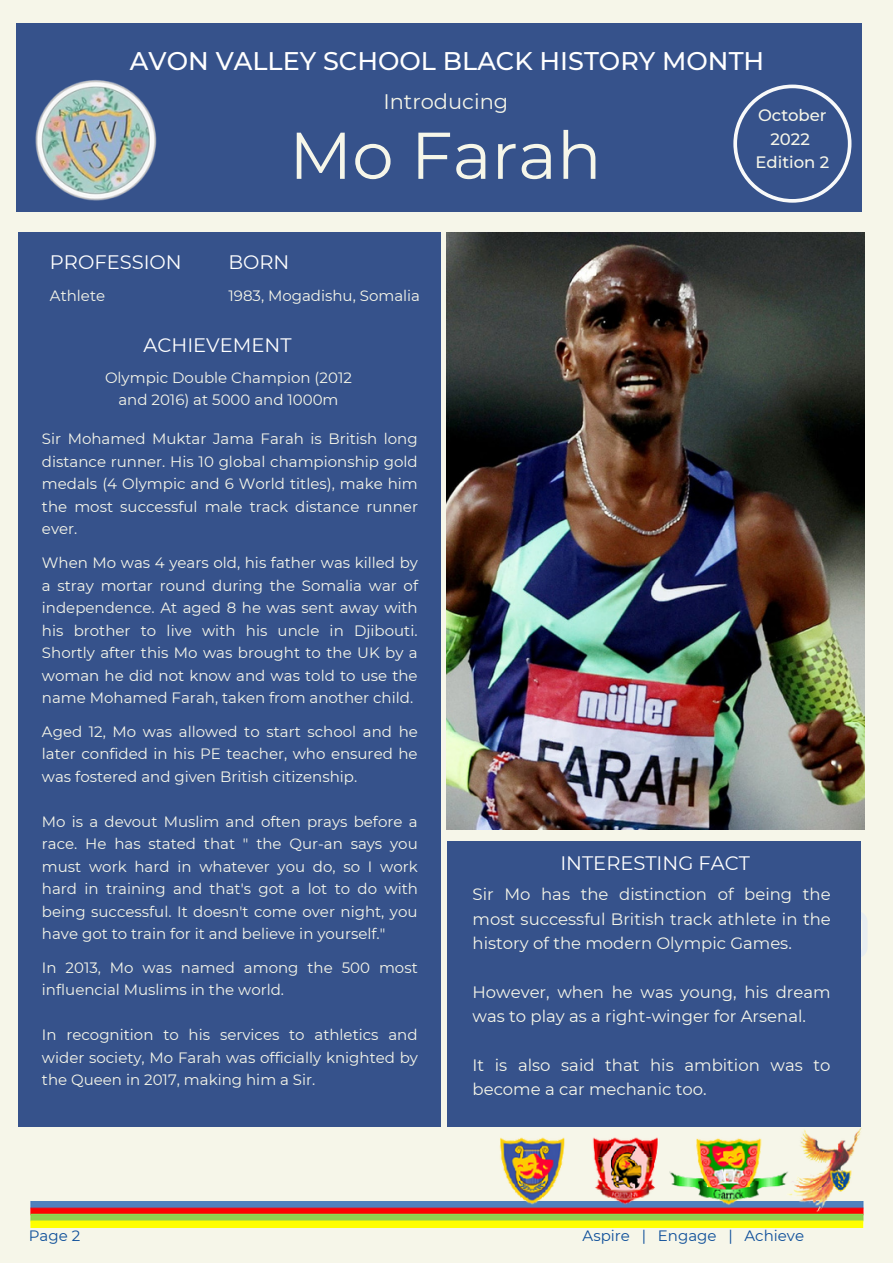
<style>
.page{position:relative;width:893px;height:1264px;background:#fff}
.page>*{position:absolute;margin:0;border:0;box-sizing:border-box;transform-origin:0 0}
.t1{font:66px "Montserrat";color:#f6f6e9}
.t2{font:500 25.5px "Montserrat";color:#fff}
.t3{font:21px "Montserrat";color:#f6f6e9}
.t4{font:19.5px "Montserrat";color:#fff}
.t5{font:16.5px/24.3px "Montserrat";color:#f6f6e9}
.t6{font:500 16.5px/23.5px "Montserrat";color:#f6f6e9;text-align:center}
.t7{font:15px/22.5px "Montserrat";color:#f6f6e9;text-align:justify}
.t8{font:15px "Montserrat";color:#0e4f9a}
</style>
<div class="page">
<div style="left:0;top:0;width:892px;height:1262px;background:#f6f6e9"></div>
<img style="left:30px;top:1201px;width:833px;height:26px">
<img style="left:498px;top:1126px;width:365px;height:88px">
<div style="left:19px;top:233px;width:422px;height:893px;background:#36528b"></div>
<div style="left:16px;top:24px;width:845px;height:188px;background:#36528b"></div>
<img style="left:35px;top:80px;width:122px;height:121px">
<svg style="left:733px;top:85px;width:118px;height:118px"></svg>
<img style="left:447px;top:232px;width:417px;height:597px">
<div style="left:447px;top:841px;width:414px;height:285px;background:#36528b"></div>
<h2 class="t2" style="left:130px;top:45px;width:635px">AVON VALLEY SCHOOL BLACK HISTORY MONTH</h2>
<h3 class="t3" style="left:383px;top:88px;width:126px">Introducing</h3>
<p class="t6" style="left:755px;top:103px;width:75px">October<br>2022<br>Edition 2</p>
<h1 class="t1" style="left:289px;top:115px;width:314px">Mo Farah</h1>
<h3 class="t4" style="left:50px;top:250px;width:133px">PROFESSION</h3>
<p class="t7" style="left:50px;top:284px;width:57px">Athlete</p>
<h3 class="t4" style="left:228px;top:250px;width:62px">BORN</h3>
<p class="t7" style="left:228px;top:284px;width:193px">1983, Mogadishu, Somalia</p>
<h3 class="t4" style="left:143px;top:333px;width:149px">ACHIEVEMENT</h3>
<p class="t7" style="left:105px;top:367px;width:248px;line-height:21.3px;text-align:center">Olympic Double Champion (2012 and 2016) at 5000 and 1000m</p>
<p class="t7" style="left:42px;top:428px;width:377px">Sir Mohamed Muktar Jama Farah is British long distance runner. His 10 global championship gold medals (4 Olympic and 6 World titles), make him the most successful male track distance runner ever.</p>
<p class="t7" style="left:42px;top:551px;width:377px">When Mo was 4 years old, his father was killed by a stray mortar round during the Somalia war of independence. At aged 8 he was sent away with his brother to live with his uncle in Djibouti.<br>Shortly after this Mo was brought to the UK by a woman he did not know and was told to use the name Mohamed Farah, taken from another child.</p>
<p class="t7" style="left:42px;top:720px;width:377px">Aged 12, Mo was allowed to start school and he later confided in his PE teacher, who ensured he was fostered and given British citizenship.</p>
<p class="t7" style="left:42px;top:810px;width:377px">Mo is a devout Muslim and often prays before a race. He has stated that " the Qur-an says you must work hard in whatever you do, so I work hard in training and that's got a lot to do with being successful. It doesn't come over night, you have got to train for it and believe in yourself."</p>
<p class="t7" style="left:42px;top:956px;width:377px">In 2013, Mo was named among the 500 most influencial Muslims in the world.</p>
<p class="t7" style="left:42px;top:1023px;width:377px">In recognition to his services to athletics and wider society, Mo Farah was officially knighted by the Queen in 2017, making him a Sir.</p>
<h3 class="t4" style="left:560px;top:850px;width:191px">INTERESTING FACT</h3>
<p class="t5" style="left:472px;top:882px;width:360px;text-align:justify">Sir Mo has the distinction of being the most successful British track athlete in the history of the modern Olympic Games.</p>
<p class="t5" style="left:472px;top:979px;width:359px">However, when he was young, his dream was to play as a right-winger for Arsenal.</p>
<p class="t5" style="left:472px;top:1052px;width:359px">It is also said that his ambition was to become a car mechanic too.</p>
<p class="t8" style="left:29px;top:1226px;width:53px">Page 2</p>
<p class="t8" style="left:582px;top:1226px;width:223px">Aspire | Engage | Achieve</p>
</div>
